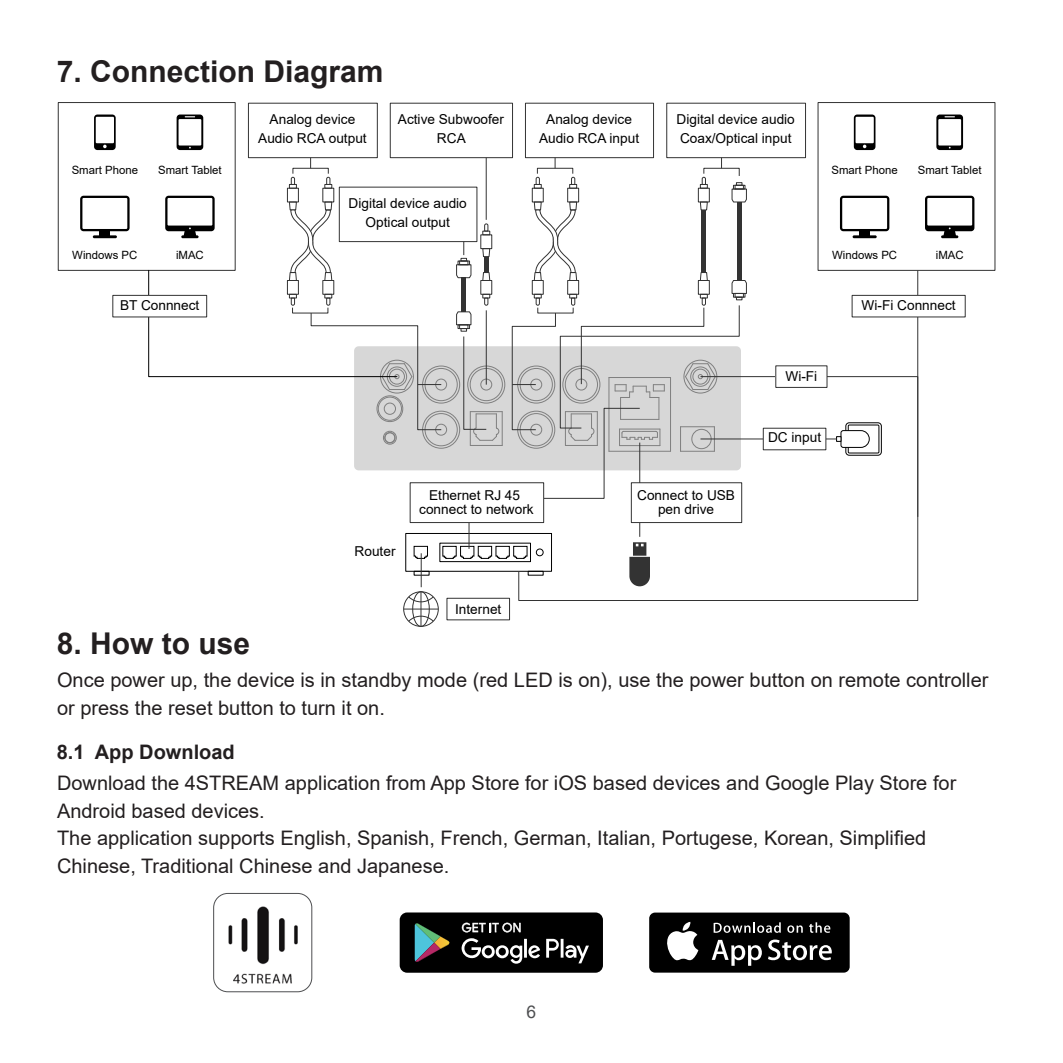
<style>
.page{position:relative;width:1063px;height:1063px;background:#fff}
.page>*{position:absolute;margin:0;border:0;box-sizing:border-box;transform-origin:0 0}
.主标题{font:700 30px "Arial";color:#231f20}
.t1{font:20px/27.5px "Arial";color:#231f20}
.副标题{font:700 20px "Arial";color:#231f20}
.t2{font:17.5px "Arial";color:#4d4e50}
.t3{font:13.75px/18.8px "Arial";color:#000;text-align:center}
.t4{font:11.25px "Arial";color:#000}
</style>
<div class="page">
<img style="left:214px;top:893px;width:98px;height:98px">
<div style="left:213px;top:893px;width:99px;height:99px;border:1px solid #4d4e50;border-radius:14px"></div>
<svg style="left:400px;top:912px;width:203px;height:61px;background:#232625"></svg>
<div style="left:649px;top:913px;width:201px;height:60px;background:#000;border-radius:6px"></div>
<svg style="left:667px;top:922px;width:31px;height:38px"></svg>
<svg style="left:712px;top:940px;width:50px;height:26px"></svg>
<svg style="left:768px;top:939px;width:64px;height:21px"></svg>
<svg style="left:714px;top:922px;width:67px;height:11px"></svg>
<svg style="left:787px;top:925px;width:16px;height:8px"></svg>
<svg style="left:809px;top:922px;width:21px;height:11px"></svg>
<div style="left:532px;top:188px;width:12px;height:14px;border:1px solid #333"></div>
<div style="left:534px;top:202px;width:8px;height:8px;border:1px solid #333"></div>
<div style="left:534px;top:184px;width:8px;height:5px;border:1px solid #333"></div>
<svg style="left:535px;top:177px;width:5px;height:8px"></svg>
<div style="left:567px;top:188px;width:12px;height:14px;border:1px solid #333"></div>
<div style="left:569px;top:202px;width:8px;height:8px;border:1px solid #333"></div>
<div style="left:569px;top:184px;width:8px;height:5px;border:1px solid #333"></div>
<svg style="left:571px;top:177px;width:5px;height:8px"></svg>
<div style="left:287px;top:188px;width:12px;height:14px;border:1px solid #333"></div>
<div style="left:289px;top:202px;width:8px;height:8px;border:1px solid #333"></div>
<div style="left:289px;top:184px;width:8px;height:5px;border:1px solid #333"></div>
<svg style="left:290px;top:177px;width:5px;height:8px"></svg>
<div style="left:324px;top:202px;width:8px;height:8px;border:1px solid #333"></div>
<div style="left:324px;top:184px;width:8px;height:5px;border:1px solid #333"></div>
<svg style="left:326px;top:177px;width:5px;height:8px"></svg>
<div style="left:698px;top:188px;width:12px;height:14px;border:1px solid #333"></div>
<div style="left:700px;top:202px;width:8px;height:8px;border:1px solid #333"></div>
<div style="left:700px;top:184px;width:8px;height:5px;border:1px solid #333"></div>
<hr style="left:737px;top:202px;width:4px;height:78px;background:#333">
<div style="left:403px;top:591px;width:36px;height:36px;border:1px solid #333;border-radius:50%"></div>
<svg style="left:408px;top:614px;width:26px;height:8px"></svg>
<svg style="left:408px;top:596px;width:26px;height:8px"></svg>
<div style="left:412px;top:591px;width:18px;height:36px;border:1px solid #333;border-radius:50%"></div>
<hr style="left:421px;top:592px;width:1px;height:34px;background:#333">
<hr style="left:404px;top:609px;width:34px;height:1px;background:#333">
<svg style="left:94px;top:115px;width:22px;height:35px"></svg>
<div style="left:96px;top:117px;width:18px;height:26px;background:#fff"></div>
<svg style="left:103px;top:145px;width:4px;height:3px"></svg>
<svg style="left:177px;top:115px;width:26px;height:35px"></svg>
<div style="left:179px;top:119px;width:22px;height:27px;background:#fff"></div>
<svg style="left:80px;top:196px;width:50px;height:35px"></svg>
<hr style="left:93px;top:235px;width:24px;height:3px;background:#000">
<div style="left:100px;top:216px;width:10px;height:20px;background:#000"></div>
<div style="left:82px;top:198px;width:45px;height:31px;background:#fff"></div>
<svg style="left:165px;top:196px;width:50px;height:35px"></svg>
<div style="left:168px;top:198px;width:44px;height:28px;background:#fff"></div>
<div style="left:58px;top:102px;width:178px;height:169px;border:1px solid #333"></div>
<div style="left:248px;top:103px;width:130px;height:55px;border:1px solid #333"></div>
<svg style="left:854px;top:115px;width:21px;height:35px"></svg>
<div style="left:856px;top:117px;width:18px;height:26px;background:#fff"></div>
<svg style="left:936px;top:115px;width:27px;height:35px"></svg>
<div style="left:938px;top:119px;width:23px;height:27px;background:#fff"></div>
<div style="left:840px;top:196px;width:49px;height:35px;background:#000;border-radius:3px"></div>
<div style="left:842px;top:198px;width:45px;height:31px;background:#fff"></div>
<div style="left:925px;top:196px;width:49px;height:35px;background:#000;border-radius:3px"></div>
<hr style="left:941px;top:235px;width:17px;height:3px;background:#000">
<div style="left:927px;top:198px;width:45px;height:28px;background:#fff"></div>
<svg style="left:943px;top:227px;width:13px;height:9px"></svg>
<div style="left:818px;top:102px;width:177px;height:169px;border:1px solid #333"></div>
<div style="left:525px;top:103px;width:129px;height:55px;border:1px solid #333"></div>
<div style="left:666px;top:103px;width:140px;height:55px;border:1px solid #333"></div>
<div style="left:390px;top:103px;width:123px;height:55px;border:1px solid #333"></div>
<div style="left:292px;top:168px;width:37px;height:6px;border:1px solid #333"></div>
<div style="left:537px;top:168px;width:36px;height:6px;border:1px solid #333"></div>
<svg style="left:701px;top:158px;width:46px;height:45px"></svg>
<hr style="left:421px;top:553px;width:1px;height:34px;background:#333">
<div style="left:447px;top:598px;width:63px;height:22px;border:1px solid #333"></div>
<div style="left:112px;top:295px;width:95px;height:22px;border:1px solid #333"></div>
<div style="left:852px;top:295px;width:114px;height:22px;border:1px solid #333"></div>
<svg style="left:148px;top:209px;width:771px;height:377px"></svg>
<hr style="left:486px;top:158px;width:1px;height:62px;background:#333">
<p class="主标题" style="left:57px;top:51px;width:328px">7. Connection Diagram</p>
<p class="t4" style="left:72px;top:163px;width:68px">Smart Phone</p>
<p class="t4" style="left:158px;top:163px;width:65px">Smart Tablet</p>
<p class="t4" style="left:72px;top:248px;width:67px">Windows PC</p>
<p class="t4" style="left:176px;top:248px;width:29px">iMAC</p>
<p class="t3" style="left:398px;top:110px;width:108px">Active Subwoofer<br>RCA</p>
<p class="t3" style="left:258px;top:110px;width:110px">Analog device<br>Audio RCA output</p>
<p class="t3" style="left:539px;top:110px;width:102px">Analog device<br>Audio RCA input</p>
<p class="t3" style="left:677px;top:110px;width:120px;text-align:left">Digital device audio<br>Coax/Optical input</p>
<p class="t3" style="left:349px;top:194px;width:120px">Digital device audio<br>Optical output</p>
<p class="t4" style="left:831px;top:163px;width:68px">Smart Phone</p>
<p class="t4" style="left:918px;top:163px;width:65px">Smart Tablet</p>
<p class="t4" style="left:832px;top:248px;width:67px">Windows PC</p>
<p class="t4" style="left:936px;top:248px;width:29px">iMAC</p>
<p class="t3" style="left:120px;top:295px;width:81px">BT Connnect</p>
<p class="t3" style="left:862px;top:295px;width:96px">Wi-Fi Connnect</p>
<p class="t3" style="left:785px;top:367px;width:33px">Wi-Fi</p>
<p class="主标题" style="left:57px;top:622px;width:195px">8. How to use</p>
<p class="t3" style="left:355px;top:542px;width:42px">Router</p>
<p class="t3" style="left:419px;top:488px;width:116px;line-height:14px">Ethernet RJ 45 connect to network</p>
<p class="t3" style="left:637px;top:488px;width:99px;line-height:14px">Connect to USB pen drive</p>
<p class="t3" style="left:455px;top:599px;width:48px">Internet</p>
<p class="t3" style="left:768px;top:428px;width:55px">DC input</p>
<p class="t1" style="left:57px;top:666px;width:933px">Once power up, the device is in standby mode (red LED is on), use the power button on remote controller or press the reset button to turn it on.</p>
<p class="副标题" style="left:57px;top:737px;width:180px">8.1 App Download</p>
<p class="t1" style="left:57px;top:769px;width:901px">Download the 4STREAM application from App Store for iOS based devices and Google Play Store for<br>Android based devices.</p>
<p class="t1" style="left:57px;top:824px;width:871px">The application supports English, Spanish, French, German, Italian, Portugese, Korean, Simplified<br>Chinese, Traditional Chinese and Japanese.</p>
<p class="t2" style="left:527px;top:1000px;width:11px">6</p>
</div>
